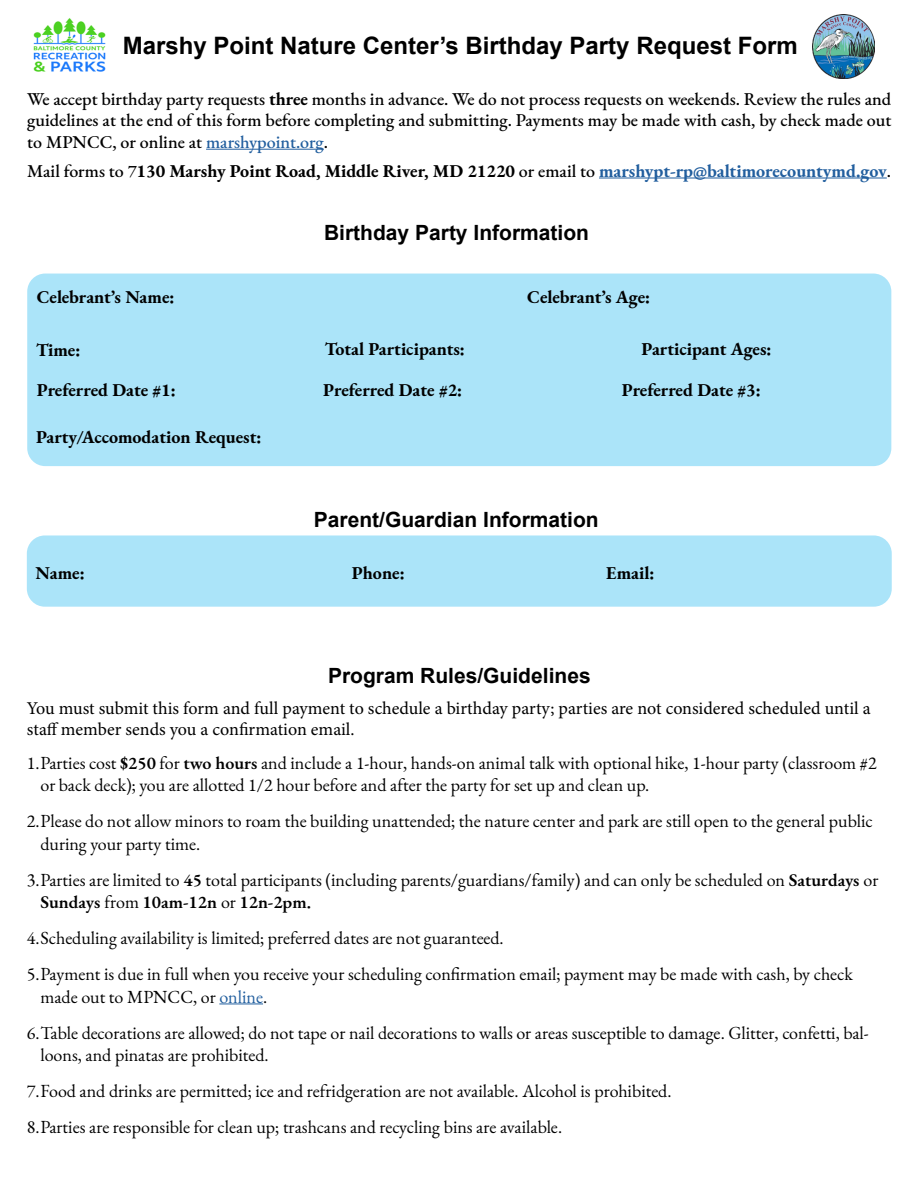
<style>
.page{position:relative;width:918px;height:1188px;background:#fff}
.page>*{position:absolute;margin:0;border:0;box-sizing:border-box;transform-origin:0 0}
.t1{font:700 24px "Arial";color:#000}
.t2{font:700 21px "Arial";color:#000}
.t3{font:18px/36px "EB Garamond";color:#000}
.t4{font:700 18px "EB Garamond";color:#000}
.t5{font:500 18px/21.6px "EB Garamond";color:#000;text-align:justify}
.t6{font:18px/21.6px "Minion Pro";color:#000}
.s1{font-weight:700}
.s2{color:#215e9e}
.s3{font-weight:500}
.s4{font-weight:600}
</style>
<div class="page">
<hr style="left:206px;top:149px;width:118px;height:1px;background:#215e9e">
<hr style="left:599px;top:178px;width:288px;height:1px;background:#215e9e">
<div style="left:27px;top:535px;width:865px;height:72px;background:#abe4f9;border-radius:18px"></div>
<hr style="left:219px;top:1003px;width:44px;height:1px;background:#215e9e">
<img style="left:33px;top:18px;width:73px;height:54px">
<img style="left:812px;top:15px;width:63px;height:64px">
<div style="left:27px;top:274px;width:864px;height:192px;background:#abe4f9;border-radius:18px"></div>
<h1 class="t1" style="left:123px;top:29px;width:676px">Marshy Point Nature Center’s Birthday Party Request Form</h1>
<p class="t5" style="left:27px;top:88px;width:866px">We accept birthday party requests <span class="s1">three</span> months in advance. We do not process requests on weekends. Review the rules and guidelines at the end of this form before completing and submitting. Payments may be made with cash, by check made out to MPNCC, or online at <span class="s2">marshypoint.org</span>.</p>
<p class="t4" style="left:27px;top:158px;width:865px"><span class="s3">Mail forms to 7</span>130 Marshy Point Road, Middle River, MD 21220 <span class="s3">or email to</span> <span class="s2">marshypt-rp@baltimorecountymd.gov</span><span class="s3">.</span></p>
<p class="t2" style="left:324px;top:218px;width:266px">Birthday Party Information</p>
<p class="t4" style="left:37px;top:284px;width:139px">Celebrant’s Name:</p>
<p class="t4" style="left:527px;top:284px;width:124px">Celebrant’s Age:</p>
<p class="t4" style="left:36px;top:338px;width:46px">Time:</p>
<p class="t4" style="left:325px;top:336px;width:142px">Total Participants:</p>
<p class="t4" style="left:37px;top:377px;width:141px">Preferred Date #1:</p>
<p class="t4" style="left:323px;top:377px;width:141px">Preferred Date #2:</p>
<p class="t4" style="left:622px;top:377px;width:141px">Preferred Date #3:</p>
<p class="t4" style="left:642px;top:336px;width:132px">Participant Ages:</p>
<p class="t4" style="left:36px;top:424px;width:227px">Party/Accomodation Request:</p>
<p class="t2" style="left:314px;top:505px;width:286px">Parent/Guardian Information</p>
<p class="t4" style="left:36px;top:560px;width:51px">Name:</p>
<p class="t4" style="left:352px;top:560px;width:54px">Phone:</p>
<p class="t4" style="left:606px;top:560px;width:50px">Email:</p>
<p class="t2" style="left:328px;top:661px;width:264px">Program Rules/Guidelines</p>
<p class="t6" style="left:27px;top:697px;width:845px">You must submit this form and full payment to schedule a birthday party; parties are not considered scheduled until a staff member sends you a confirmation email.</p>
<p class="t3" style="left:40px;top:751px;width:838px;line-height:22.5px;text-indent:-14px">1.Parties cost <span class="s4">$250</span> for <span class="s4">two hours</span> and include a 1-hour, hands-on animal talk with optional hike, 1-hour party (classroom #2 or back deck); you are allotted 1/2 hour before and after the party for set up and clean up.</p>
<p class="t3" style="left:40px;top:810px;width:834px;line-height:22.5px;text-indent:-14px">2.Please do not allow minors to roam the building unattended; the nature center and park are still open to the general public during your party time.</p>
<p class="t3" style="left:40px;top:868px;width:840px;line-height:22.5px;text-indent:-14px">3.Parties are limited to <span class="s4">45</span> total participants (including parents/guardians/family) and can only be scheduled on <span class="s4">Saturdays</span> or<br><span class="s4">Sundays</span> from <span class="s4">10am-12n</span> or <span class="s4">12n-2pm.</span></p>
<p class="t3" style="left:27px;top:920px;width:827px">4.Scheduling availability is limited; preferred dates are not guaranteed.<br>5.Payment is due in full when you receive your scheduling confirmation email; payment may be made with cash, by check</p>
<p class="t3" style="left:27px;top:979px;width:843px;text-indent:14px">made out to MPNCC, or <span class="s2">online</span>.<br>6.Table decorations are allowed; do not tape or nail decorations to walls or areas susceptible to damage. Glitter, confetti, bal-</p>
<p class="t3" style="left:27px;top:1037px;width:646px;text-indent:14px">loons, and pinatas are prohibited.<br>7.Food and drinks are permitted; ice and refridgeration are not available. Alcohol is prohibited.<br>8.Parties are responsible for clean up; trashcans and recycling bins are available.</p>
</div>
